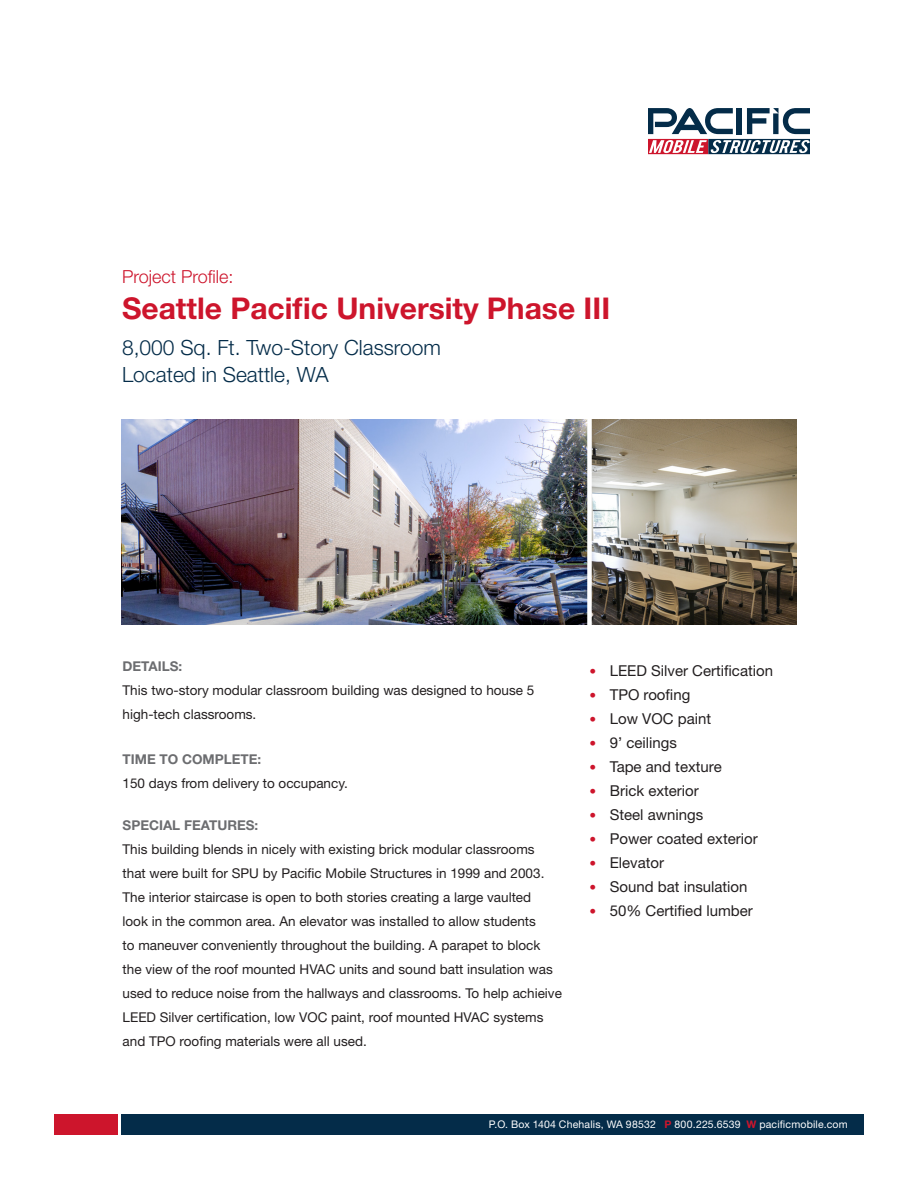
<style>
.page{position:relative;width:918px;height:1188px;background:#fff}
.page>*{position:absolute;margin:0;border:0;box-sizing:border-box;transform-origin:0 0}
.t1{font:700 30px "Helvetica Neue LT Std";color:#cd152c}
.t2{font:300 21px/27px "Helvetica Neue LT Std";color:#042c49}
.t3{font:300 18px "Helvetica Neue LT Std";color:#cd152c}
.t4{font:15px "Helvetica Neue LT Std";color:#231f20}
.t5{font:13.5px/24px "Helvetica Neue LT Std";color:#231f20}
.t6{font:700 13.5px "Helvetica Neue LT Std";color:#6c6d70}
.Company_Name{font:10.5px "Helvetica Neue LT Std";letter-spacing:.02em;color:#fff}
.s1{font-size:13.5px;color:#cd152c}
.s2{font-weight:700;color:#cd152c}
</style>
<div class="page">
<div style="left:122px;top:1114px;width:742px;height:21px;background:#042c49"></div>
<div style="left:54px;top:1114px;width:64px;height:21px;background:#cd152c"></div>
<svg style="left:648px;top:108px;width:162px;height:46px"></svg>
<img style="left:122px;top:419px;width:674px;height:205px">
<div style="left:587px;top:392px;width:5px;height:252px;background:#fff"></div>
<p class="t3" style="left:122px;top:265px;width:113px">Project Profile:</p>
<p class="t1" style="left:122px;top:290px;width:490px">Seattle Pacific University Phase III</p>
<p class="t2" style="left:122px;top:333px;width:321px">8,000 Sq. Ft. Two-Story Classroom<br>Located in Seattle, WA</p>
<p class="t6" style="left:123px;top:658px;width:61px">DETAILS:</p>
<p class="t5" style="left:123px;top:678px;width:413px">This two-story modular classroom building was designed to house 5 high-tech classrooms.</p>
<p class="t6" style="left:123px;top:751px;width:140px">TIME TO COMPLETE:</p>
<p class="t5" style="left:123px;top:771px;width:227px">150 days from delivery to occupancy.</p>
<p class="t6" style="left:123px;top:817px;width:137px">SPECIAL FEATURES:</p>
<p class="t5" style="left:123px;top:837px;width:441px">This building blends in nicely with existing brick modular classrooms<br>that were built for SPU by Pacific Mobile Structures in 1999 and 2003.<br>The interior staircase is open to both stories creating a large vaulted<br>look in the common area. An elevator was installed to allow students<br>to maneuver conveniently throughout the building. A parapet to block the view of the roof mounted HVAC units and sound batt insulation was used to reduce noise from the hallways and classrooms. To help achieive LEED Silver certification, low VOC paint, roof mounted HVAC systems and TPO roofing materials were all used.</p>
<p class="t4" style="left:590px;top:662px;width:185px"><span class="s1">•</span> LEED Silver Certification</p>
<p class="t4" style="left:590px;top:686px;width:102px"><span class="s1">•</span> TPO roofing</p>
<p class="t4" style="left:590px;top:710px;width:123px"><span class="s1">•</span> Low VOC paint</p>
<p class="t4" style="left:590px;top:734px;width:89px"><span class="s1">•</span> 9’ ceilings</p>
<p class="t4" style="left:590px;top:758px;width:134px"><span class="s1">•</span> Tape and texture</p>
<p class="t4" style="left:590px;top:782px;width:111px"><span class="s1">•</span> Brick exterior</p>
<p class="t4" style="left:590px;top:806px;width:115px"><span class="s1">•</span> Steel awnings</p>
<p class="t4" style="left:590px;top:830px;width:170px"><span class="s1">•</span> Power coated exterior</p>
<p class="t4" style="left:590px;top:854px;width:76px"><span class="s1">•</span> Elevator</p>
<p class="t4" style="left:590px;top:878px;width:160px"><span class="s1">•</span> Sound bat insulation</p>
<p class="t4" style="left:590px;top:902px;width:165px"><span class="s1">•</span> 50% Certified lumber</p>
<p class="Company_Name" style="left:489px;top:1118px;width:360px">P.O. Box 1404 Chehalis, WA 98532 <span class="s2">P</span> 800.225.6539 <span class="s2">W</span> pacificmobile.com</p>
</div>
